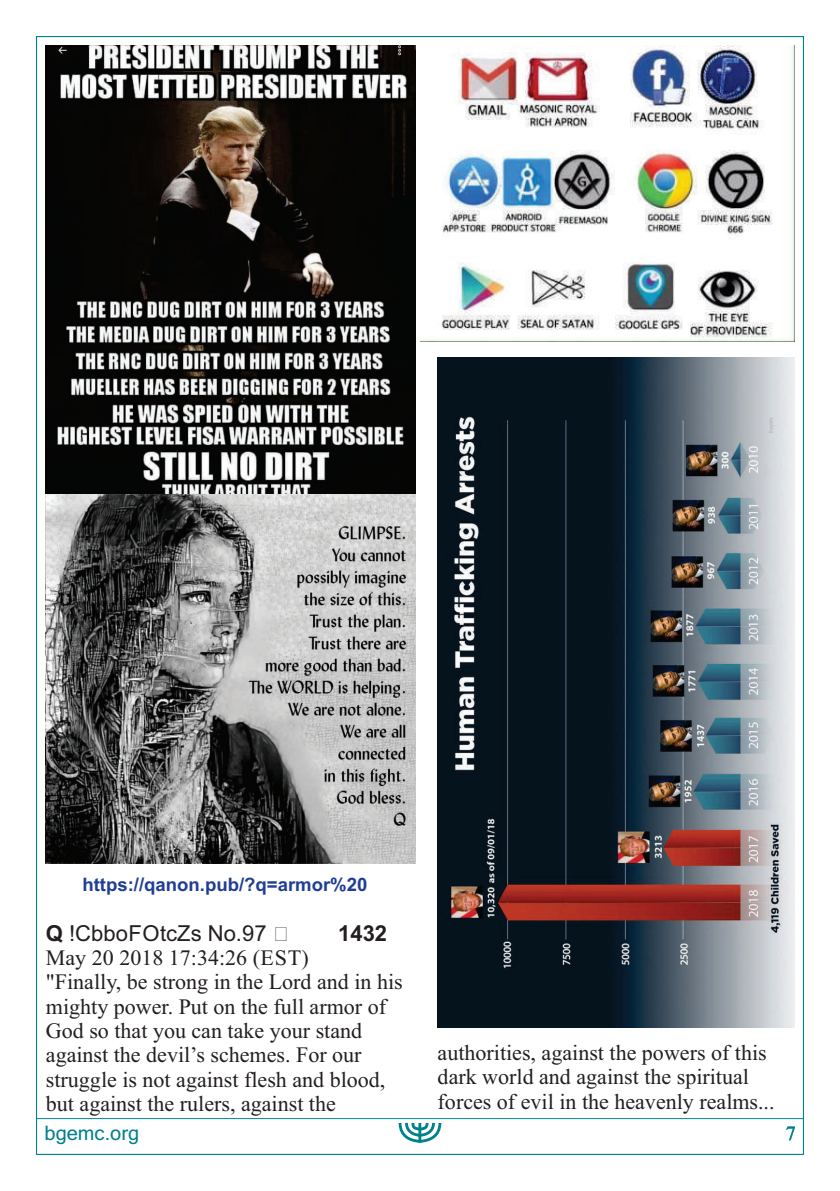
<style>
.page{position:relative;width:840px;height:1191px;background:#fff}
.page>*{position:absolute;margin:0;border:0;box-sizing:border-box;transform-origin:0 0}
.t1{font:22px/24.4px "Times New Roman";color:#231f20}
.t2{font:22px "Arial";color:#231f20}
.t3{font:700 22px "Arial";color:#231f20}
.t4{font:20px "Microsoft Sans Serif";color:#00818d}
.t5{font:20px "Times New Roman";color:#00818d}
.t6{font:700 18.6px "Arial";color:#1f3e94}
.s1{font-weight:700}
</style>
<div class="page">
<hr style="left:36px;top:1118px;width:767px;height:1px;background:#00818d">
<svg style="left:398px;top:1122px;width:44px;height:21px"></svg>
<img style="left:420px;top:45px;width:374px;height:297px">
<img style="left:46px;top:45px;width:369px;height:818px">
<img style="left:437px;top:357px;width:357px;height:670px">
<p class="t6" style="left:82px;top:878px;width:286px">https://qanon.pub/?q=armor%20</p>
<p class="t2" style="left:46px;top:924px;width:222px"><span class="s1">Q</span> !CbboFOtcZs No.97</p>
<p class="t3" style="left:338px;top:924px;width:50px">1432</p>
<p class="t1" style="left:46px;top:947px;width:358px">May 20 2018 17:34:26 (EST)<br>"Finally, be strong in the Lord and in his mighty power. Put on the full armor of God so that you can take your stand against the devil’s schemes. For our struggle is not against flesh and blood, but against the rulers, against the</p>
<p class="t1" style="left:437px;top:1042px;width:338px">authorities, against the powers of this dark world and against the spiritual forces of evil in the heavenly realms...</p>
<p class="t4" style="left:45px;top:1125px;width:96px">bgemc.org</p>
<p class="t5" style="left:785px;top:1125px;width:11px">7</p>
</div>
